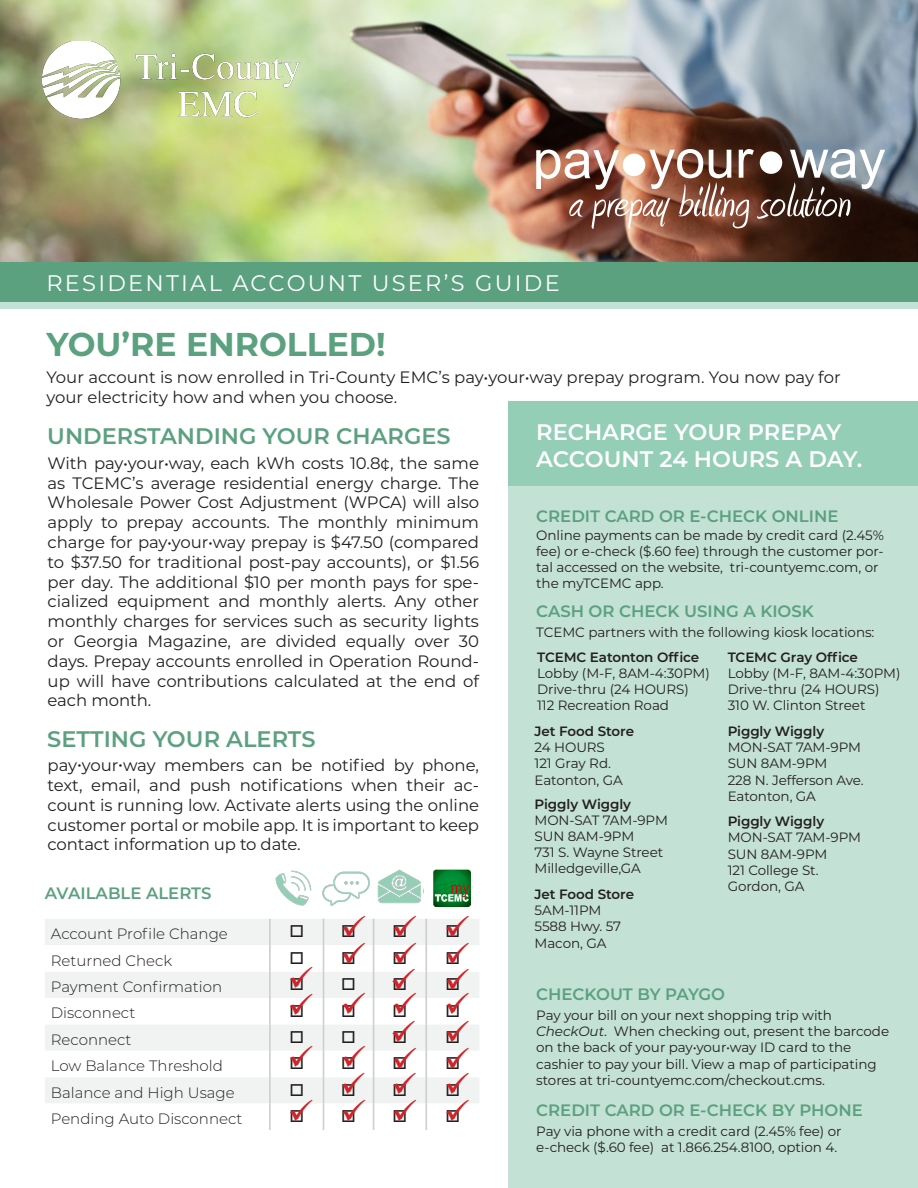
<style>
.page{position:relative;width:918px;height:1188px;background:#fff}
.page>*{position:absolute;margin:0;border:0;box-sizing:border-box;transform-origin:0 0}
.t1{font:54px "Arial";color:#fff}
.t2{font:50.7px "Amienne";color:#fff}
.t3{font:700 33px "Montserrat";color:#5ba17f}
.t4{font:600 22.5px "Montserrat";color:#5ba17f}
.t5{font:600 22.5px/27px "Montserrat";color:#fff}
.t6{font:22.5px "Montserrat";letter-spacing:.1em;color:#fff}
.t7{font:16.5px/19.8px "Montserrat";letter-spacing:-.005em;color:#231f20;text-align:justify}
.t8{font:600 16.5px "Montserrat";color:#5ba17f}
.t9{font:300 15px "Montserrat";color:#231f20}
.t10{font:13.5px/16.2px "Montserrat";letter-spacing:-.005em;color:#231f20}
.t11{font:600 13.5px/16.2px "Montserrat";letter-spacing:-.005em;color:#231f20}
.s1{font-weight:400}
.s2{font-style:italic}
</style>
<div class="page">
<div style="left:45px;top:919px;width:434px;height:26px;background:#f0f3f1"></div>
<svg style="left:45px;top:945px;width:434px;height:185px"></svg>
<hr style="left:269px;top:919px;width:2px;height:26px;background:#cecfd1">
<hr style="left:269px;top:945px;width:2px;height:27px;background:#cecfd1">
<hr style="left:269px;top:972px;width:2px;height:26px;background:#cecfd1">
<hr style="left:269px;top:998px;width:2px;height:26px;background:#cecfd1">
<hr style="left:269px;top:1024px;width:2px;height:27px;background:#cecfd1">
<hr style="left:269px;top:1051px;width:2px;height:26px;background:#cecfd1">
<hr style="left:269px;top:1077px;width:2px;height:27px;background:#cecfd1">
<hr style="left:269px;top:1104px;width:2px;height:26px;background:#cecfd1">
<hr style="left:425px;top:919px;width:2px;height:26px;background:#cecfd1">
<hr style="left:425px;top:945px;width:2px;height:27px;background:#cecfd1">
<hr style="left:425px;top:972px;width:2px;height:26px;background:#cecfd1">
<hr style="left:425px;top:998px;width:2px;height:26px;background:#cecfd1">
<hr style="left:425px;top:1024px;width:2px;height:27px;background:#cecfd1">
<hr style="left:425px;top:1051px;width:2px;height:26px;background:#cecfd1">
<hr style="left:425px;top:1077px;width:2px;height:27px;background:#cecfd1">
<svg style="left:323px;top:919px;width:1px;height:211px"></svg>
<svg style="left:373px;top:919px;width:1px;height:211px"></svg>
<hr style="left:425px;top:1104px;width:2px;height:26px;background:#cecfd1">
<div style="left:509px;top:423px;width:409px;height:765px;background:#c3e1d4"></div>
<div style="left:509px;top:401px;width:409px;height:85px;background:#94ceb7"></div>
<img style="left:0;top:0;width:918px;height:262px">
<div style="left:0;top:262px;width:918px;height:42px;background:#5ba17f"></div>
<div style="left:0;top:302px;width:918px;height:7px;background:#c3e1d4"></div>
<img style="left:42px;top:41px;width:259px;height:84px">
<img style="left:275px;top:870px;width:37px;height:36px">
<img style="left:322px;top:871px;width:48px;height:35px">
<img style="left:377px;top:869px;width:44px;height:35px">
<img style="left:434px;top:869px;width:37px;height:37px">
<div style="left:623px;top:154px;width:22px;height:22px;background:#fff;border-radius:50%"></div>
<div style="left:760px;top:151px;width:22px;height:23px;background:#fff;border-radius:50%"></div>
<svg style="left:291px;top:925px;width:12px;height:12px"></svg>
<svg style="left:343px;top:919px;width:22px;height:18px"></svg>
<svg style="left:394px;top:919px;width:22px;height:18px"></svg>
<svg style="left:446px;top:919px;width:23px;height:18px"></svg>
<svg style="left:290px;top:952px;width:23px;height:65px"></svg>
<svg style="left:290px;top:1031px;width:23px;height:38px"></svg>
<svg style="left:290px;top:1084px;width:23px;height:38px"></svg>
<svg style="left:343px;top:943px;width:22px;height:21px"></svg>
<svg style="left:343px;top:978px;width:22px;height:39px"></svg>
<svg style="left:342px;top:1031px;width:23px;height:91px"></svg>
<svg style="left:393px;top:943px;width:23px;height:179px"></svg>
<svg style="left:446px;top:943px;width:23px;height:179px"></svg>
<h1 class="t1" style="left:533px;top:122px;width:354px">pay your way</h1>
<h2 class="t2" style="left:568px;top:180px;width:284px">a prepay billing solution</h2>
<p class="t6" style="left:46px;top:267px;width:515px">RESIDENTIAL ACCOUNT USER’S GUIDE</p>
<p class="t3" style="left:46px;top:320px;width:341px">YOU’RE ENROLLED!</p>
<p class="t7" style="left:46px;top:366px;width:796px">Your account is now enrolled in Tri-County EMC’s pay•your•way prepay program. You now pay for your electricity how and when you choose.</p>
<p class="t4" style="left:47px;top:420px;width:405px">UNDERSTANDING YOUR CHARGES</p>
<p class="t7" style="left:48px;top:452px;width:433px">With pay•your•way, each kWh costs 10.8¢, the same as TCEMC’s average residential energy charge. The Wholesale Power Cost Adjustment (WPCA) will also apply to prepay accounts. The monthly minimum charge for pay•your•way prepay is $47.50 (compared to $37.50 for traditional post-pay accounts), or $1.56 per day. The additional $10 per month pays for spe&shy;cialized equipment and monthly alerts. Any other monthly charges for services such as security lights or Georgia Magazine, are divided equally over 30 days. Prepay accounts enrolled in Operation Round&shy;up will have contributions calculated at the end of each month.</p>
<p class="t4" style="left:47px;top:723px;width:270px">SETTING YOUR ALERTS</p>
<p class="t7" style="left:48px;top:755px;width:433px">pay•your•way members can be notified by phone, text, email, and push notifications when their ac&shy;count is running low. Activate alerts using the online customer portal or mobile app. It is important to keep contact information up to date.</p>
<p class="t8" style="left:45px;top:882px;width:168px">AVAILABLE ALERTS</p>
<p class="t9" style="left:51px;top:924px;width:179px">Account Profile Change</p>
<p class="t9" style="left:51px;top:950px;width:123px">Returned Check</p>
<p class="t9" style="left:51px;top:977px;width:173px">Payment Confirmation</p>
<p class="t9" style="left:51px;top:1003px;width:86px">Disconnect</p>
<p class="t9" style="left:51px;top:1029px;width:82px">Reconnect</p>
<p class="t9" style="left:51px;top:1056px;width:174px">Low Balance Threshold</p>
<p class="t9" style="left:51px;top:1082px;width:185px">Balance and High Usage</p>
<p class="t9" style="left:51px;top:1109px;width:193px">Pending Auto Disconnect</p>
<p class="t5" style="left:536px;top:418px;width:328px">RECHARGE YOUR PREPAY<br>ACCOUNT 24 HOURS A DAY.</p>
<p class="t8" style="left:536px;top:504px;width:304px">CREDIT CARD OR E-CHECK ONLINE</p>
<p class="t10" style="left:536px;top:527px;width:349px">Online payments can be made by credit card (2.45% fee) or e-check ($.60 fee) through the customer por&shy;tal accessed on the website, tri-countyemc.com, or the myTCEMC app.</p>
<p class="t8" style="left:536px;top:600px;width:279px">CASH OR CHECK USING A KIOSK</p>
<p class="t10" style="left:536px;top:624px;width:340px">TCEMC partners with the following kiosk locations:</p>
<p class="t11" style="left:728px;top:648px;width:132px">TCEMC Gray Office</p>
<p class="t10" style="left:728px;top:665px;width:174px">Lobby (M-F, 8AM-4:30PM)</p>
<p class="t10" style="left:728px;top:681px;width:153px">Drive-thru (24 HOURS)</p>
<p class="t10" style="left:728px;top:697px;width:139px">310 W. Clinton Street</p>
<p class="t11" style="left:728px;top:723px;width:98px">Piggly Wiggly</p>
<p class="t10" style="left:728px;top:739px;width:135px">MON-SAT 7AM-9PM</p>
<p class="t10" style="left:728px;top:755px;width:101px">SUN 8AM-9PM</p>
<p class="t10" style="left:728px;top:771px;width:138px">228 N. Jefferson Ave.</p>
<p class="t10" style="left:728px;top:787px;width:90px">Eatonton, GA</p>
<p class="t11" style="left:728px;top:813px;width:98px">Piggly Wiggly</p>
<p class="t10" style="left:728px;top:829px;width:135px">MON-SAT 7AM-9PM</p>
<p class="t10" style="left:728px;top:845px;width:101px">SUN 8AM-9PM</p>
<p class="t10" style="left:728px;top:861px;width:93px">121 College St.</p>
<p class="t10" style="left:728px;top:878px;width:78px">Gordon, GA</p>
<p class="t11" style="left:537px;top:648px;width:164px">TCEMC Eatonton Office</p>
<p class="t10" style="left:537px;top:665px;width:174px">Lobby (M-F, 8AM-4:30PM)</p>
<p class="t10" style="left:537px;top:681px;width:153px">Drive-thru (24 HOURS)</p>
<p class="t10" style="left:537px;top:697px;width:133px">112 Recreation Road</p>
<p class="t11" style="left:535px;top:723px;width:101px">Jet Food Store<br><span class="s1">24 HOURS</span></p>
<p class="t10" style="left:535px;top:755px;width:78px">121 Gray Rd.</p>
<p class="t10" style="left:535px;top:771px;width:90px">Eatonton, GA</p>
<p class="t11" style="left:535px;top:795px;width:98px">Piggly Wiggly</p>
<p class="t10" style="left:535px;top:811px;width:135px">MON-SAT 7AM-9PM</p>
<p class="t10" style="left:535px;top:828px;width:101px">SUN 8AM-9PM</p>
<p class="t10" style="left:535px;top:844px;width:130px">731 S. Wayne Street</p>
<p class="t10" style="left:535px;top:860px;width:108px">Milledgeville,GA</p>
<p class="t11" style="left:535px;top:886px;width:101px">Jet Food Store</p>
<p class="t10" style="left:535px;top:902px;width:68px">5AM-11PM</p>
<p class="t10" style="left:535px;top:918px;width:88px">5588 Hwy. 57</p>
<p class="t10" style="left:535px;top:934px;width:73px">Macon, GA</p>
<p class="t8" style="left:536px;top:982px;width:190px">CHECKOUT BY PAYGO</p>
<p class="t10" style="left:536px;top:1007px;width:354px">Pay your bill on your next shopping trip with <span class="s2">CheckOut</span>. When checking out, present the barcode on the back of your pay•your•way ID card to the cashier to pay your bill. View a map of participating stores at tri-countyemc.com/checkout.cms.</p>
<p class="t10" style="left:536px;top:1123px;width:307px">Pay via phone with a credit card (2.45% fee) or e-check ($.60 fee) at 1.866.254.8100, option 4.</p>
<p class="t8" style="left:536px;top:1098px;width:328px">CREDIT CARD OR E-CHECK BY PHONE</p>
</div>
